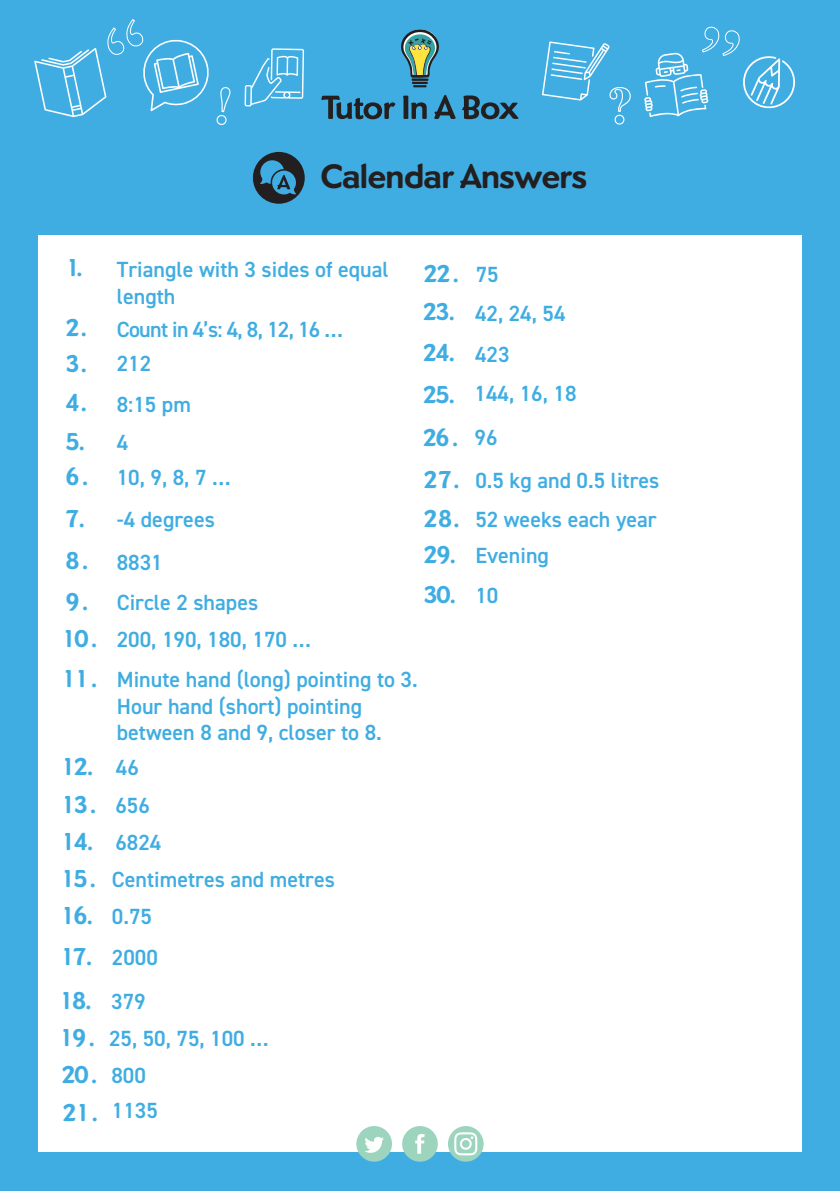
<style>
.page{position:relative;width:840px;height:1191px;background:#fff}
.page>*{position:absolute;margin:0;border:0;box-sizing:border-box;transform-origin:0 0}
.t1{font:700 35.2px "Dundee";color:#231f20}
.t2{font:700 25.4px "Dundee";letter-spacing:-.07em;color:#40ade2}
.t3{font:600 22px/26.4px "DIN2014";color:#40ade2}
.t4{font:600 22px "DIN2014";letter-spacing:-.03em;color:#40ade2}
.s1{font-family:"Dundee";font-weight:700;font-size:25.4px}
.s2{font-family:"DIN2014";font-weight:600;font-size:22px}
</style>
<div class="page">
<div style="left:0;top:0;width:839px;height:1191px;background:#40ade2"></div>
<div style="left:38px;top:235px;width:763px;height:917px;background:#fff"></div>
<svg style="left:321px;top:96px;width:74px;height:23px"></svg>
<svg style="left:403px;top:96px;width:23px;height:23px"></svg>
<svg style="left:434px;top:95px;width:21px;height:24px"></svg>
<svg style="left:462px;top:95px;width:56px;height:24px"></svg>
<svg style="left:401px;top:29px;width:38px;height:58px"></svg>
<div style="left:356px;top:1126px;width:36px;height:35px;background:#9cd4bd;border-radius:50%"></div>
<svg style="left:365px;top:1136px;width:19px;height:16px"></svg>
<div style="left:402px;top:1126px;width:35px;height:35px;background:#9cd4bd;border-radius:50%"></div>
<svg style="left:415px;top:1134px;width:9px;height:19px"></svg>
<div style="left:447px;top:1126px;width:36px;height:35px;background:#9cd4bd;border-radius:50%"></div>
<svg style="left:454px;top:1132px;width:23px;height:23px"></svg>
<svg style="left:244px;top:48px;width:60px;height:58px"></svg>
<svg style="left:644px;top:26px;width:152px;height:91px"></svg>
<svg style="left:34px;top:19px;width:197px;height:106px"></svg>
<svg style="left:542px;top:41px;width:89px;height:84px"></svg>
<div style="left:253px;top:152px;width:51px;height:52px;background:#231f20;border-radius:50%"></div>
<svg style="left:260px;top:159px;width:36px;height:36px"></svg>
<h1 class="t1" style="left:320px;top:155px;width:268px">Calendar Answers</h1>
<p class="t3" style="left:117px;top:256px;width:273px;text-indent:-51px"><span class="s1">1.</span> Triangle with 3 sides of equal length</p>
<p class="t4" style="left:65px;top:315px;width:279px"><span class="s1">2.</span> Count in 4’s: 4, 8, 12, 16 …</p>
<p class="t3" style="left:65px;top:349px;width:87px"><span class="s1">3.</span> 212</p>
<p class="t3" style="left:65px;top:391px;width:127px"><span class="s1">4.</span> 8:15 pm</p>
<p class="t2" style="left:65px;top:426px;width:64px">5. <span class="s2">4</span></p>
<p class="t3" style="left:65px;top:464px;width:167px"><span class="s1">6 .</span> 10, 9, 8, 7 …</p>
<p class="t3" style="left:65px;top:497px;width:151px;line-height:43px"><span class="s1">7.</span> -4 degrees<br><span class="s1">8 .</span> 8831</p>
<p class="t3" style="left:61px;top:584px;width:251px;line-height:36.6px"><span class="s1">9 .</span> Circle 2 shapes<br><span class="s1">10 .</span> 200, 190, 180, 170 …</p>
<p class="t3" style="left:117px;top:666px;width:302px;text-indent:-55px"><span class="s1">11 .</span> Minute hand (long) pointing to 3.<br>Hour hand (short) pointing between 8 and 9, closer to 8.</p>
<p class="t2" style="left:423px;top:259px;width:77px">22 . <span class="s2">75</span></p>
<p class="t3" style="left:422px;top:299px;width:145px"><span class="s1">23.</span> 42, 24, 54</p>
<p class="t2" style="left:422px;top:338px;width:89px">24. <span class="s2">423</span></p>
<p class="t3" style="left:422px;top:379px;width:156px"><span class="s1">25.</span> 144, 16, 18</p>
<p class="t2" style="left:422px;top:423px;width:77px">26 . <span class="s2">96</span></p>
<p class="t3" style="left:423px;top:466px;width:238px"><span class="s1">27.</span> 0.5 kg and 0.5 litres</p>
<p class="t3" style="left:423px;top:505px;width:235px"><span class="s1">28.</span> 52 weeks each year</p>
<p class="t3" style="left:423px;top:542px;width:127px"><span class="s1">29.</span> Evening</p>
<p class="t2" style="left:423px;top:580px;width:77px">30. <span class="s2">10</span></p>
<p class="t2" style="left:60px;top:752px;width:80px">12. <span class="s2">46</span></p>
<p class="t2" style="left:60px;top:790px;width:91px">13 . <span class="s2">656</span></p>
<p class="t3" style="left:60px;top:828px;width:102px"><span class="s1">14.</span> 6824</p>
<p class="t3" style="left:60px;top:866px;width:276px"><span class="s1">15 .</span> Centimetres and metres</p>
<p class="t3" style="left:60px;top:903px;width:93px"><span class="s1">16.</span> 0.75</p>
<p class="t3" style="left:60px;top:944px;width:100px"><span class="s1">17.</span> 2000</p>
<p class="t2" style="left:59px;top:985px;width:88px">18. <span class="s2">379</span></p>
<p class="t3" style="left:59px;top:1024px;width:211px"><span class="s1">19 .</span> 25, 50, 75, 100 …</p>
<p class="t2" style="left:61px;top:1059px;width:86px">20 . <span class="s2">800</span></p>
<p class="t3" style="left:62px;top:1097px;width:97px"><span class="s1">21 .</span> 1135</p>
</div>
